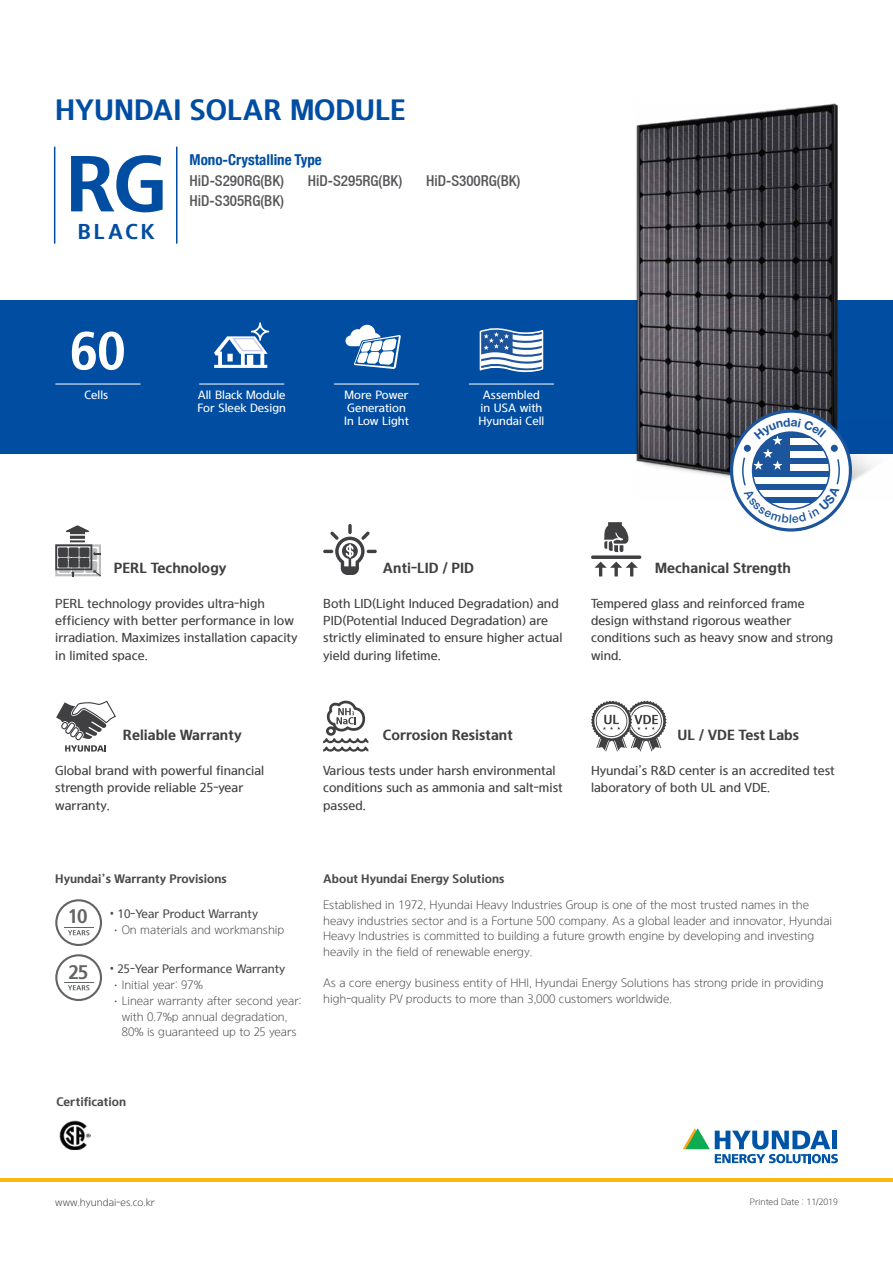
<style>
.page{position:relative;width:893px;height:1263px;background:#fff}
.page>*{position:absolute;margin:0;border:0;box-sizing:border-box;transform-origin:0 0}
.t1{font:76.8px "HYUNDAI Bold";color:#014da2}
.t2{font:51.75px "HYUNDAI Bold";color:#fff}
.t3{font:28.5px "HYUNDAI Bold";color:#014da2}
.t4{font:20.85px "HYUNDAI Bold";letter-spacing:.14em;color:#014da2}
.t5{font:19.05px "HYUNDAI Bold";color:#626466}
.t6{font:500 condensed 15px "Helvetica Neue";color:#58585b}
.t7{font:700 condensed 15px "Helvetica Neue";color:#014da2}
.t8{font:14.25px "HYUNDAI Bold";color:#404042}
.t9{font:12.75px/17.2px "HYUNDAI Medium";color:#404042}
.t10{font:12px/15.8px "HYUNDAI Light";color:#4c4c4e}
.t11{font:12px "HYUNDAI Bold";color:#4c4c4e}
.t12{font:12px "HYUNDAI Medium";color:#4c4c4e}
.t13{font:11.7px/12.8px "HYUNDAI Medium";color:#fff}
.t14{font:10.5px "HYUNDAI Light";color:#404042}
.t15{font:9px "HYUNDAI Light";color:#404042}
.s1{font-family:"HYUNDAI Light"}
.s2{font-family:"HYUNDAI Medium"}
.s3{font-family:"HYUNDAI Bold";font-size:19.05px;color:#626466}
</style>
<div class="page">
<svg style="left:683px;top:1128px;width:155px;height:35px"></svg>
<div style="left:832px;top:1131px;width:5px;height:18px;background:#0054a6"></div>
<hr style="left:0;top:1178px;width:893px;height:3px;background:#fdb812">
<div style="left:0;top:300px;width:893px;height:153px;background:#014da2"></div>
<svg style="left:55px;top:899px;width:47px;height:47px"></svg>
<svg style="left:55px;top:954px;width:47px;height:47px"></svg>
<svg style="left:55px;top:525px;width:46px;height:51px"></svg>
<svg style="left:348px;top:524px;width:4px;height:10px"></svg>
<svg style="left:323px;top:531px;width:54px;height:44px"></svg>
<svg style="left:56px;top:700px;width:60px;height:52px"></svg>
<svg style="left:591px;top:701px;width:76px;height:51px"></svg>
<svg style="left:591px;top:555px;width:50px;height:4px"></svg>
<svg style="left:594px;top:562px;width:44px;height:14px"></svg>
<svg style="left:604px;top:533px;width:24px;height:19px"></svg>
<svg style="left:323px;top:700px;width:46px;height:52px"></svg>
<hr style="left:176px;top:147px;width:1px;height:97px;background:#014da2">
<hr style="left:54px;top:147px;width:1px;height:97px;background:#014da2">
<img style="left:60px;top:1121px;width:30px;height:29px">
<img style="left:565px;top:103px;width:328px;height:430px">
<hr style="left:334px;top:384px;width:85px;height:1px;background:#fff">
<svg style="left:345px;top:325px;width:56px;height:44px"></svg>
<hr style="left:199px;top:384px;width:85px;height:1px;background:#fff">
<svg style="left:214px;top:322px;width:55px;height:46px"></svg>
<hr style="left:55px;top:384px;width:85px;height:1px;background:#fff">
<hr style="left:469px;top:384px;width:85px;height:1px;background:#fff">
<svg style="left:732px;top:411px;width:118px;height:119px"></svg>
<div style="left:730px;top:409px;width:122px;height:123px;border:3px solid #1d559c;border-radius:50%"></div>
<svg style="left:479px;top:328px;width:65px;height:44px;background:#86a6cc"></svg>
<svg style="left:741px;top:418px;width:100px;height:105px"></svg>
<h3 class="t3" style="left:55px;top:92px;width:352px">HYUNDAI SOLAR MODULE</h3>
<p class="t7" style="left:190px;top:151px;width:134px">Mono-Crystalline Type</p>
<p class="t6" style="left:190px;top:172px;width:96px">HiD-S290RG(BK)</p>
<p class="t6" style="left:308px;top:172px;width:96px">HiD-S295RG(BK)</p>
<p class="t6" style="left:426px;top:172px;width:96px">HiD-S300RG(BK)</p>
<h1 class="t1" style="left:66px;top:136px;width:102px">RG</h1>
<p class="t6" style="left:190px;top:191px;width:96px">HiD-S305RG(BK)</p>
<h3 class="t4" style="left:78px;top:219px;width:78px">BLACK</h3>
<h2 class="t2" style="left:70px;top:319px;width:57px">60</h2>
<p class="t13" style="left:85px;top:389px;width:25px">Cells</p>
<p class="t13" style="left:478px;top:389px;width:67px;text-align:center">Assembled in USA with<br>Hyundai Cell</p>
<p class="t13" style="left:197px;top:389px;width:90px">All Black Module<br>For Sleek Design</p>
<p class="t13" style="left:344px;top:389px;width:66px">More Power<br>Generation<br>In Low Light</p>
<p class="t8" style="left:114px;top:559px;width:114px">PERL Technology</p>
<p class="t8" style="left:383px;top:559px;width:92px">Anti-LID / PID</p>
<p class="t8" style="left:655px;top:559px;width:137px">Mechanical Strength</p>
<p class="t9" style="left:55px;top:594px;width:244px">PERL technology provides ultra-high efficiency with better performance in low irradiation. Maximizes installation capacity in limited space.</p>
<p class="t9" style="left:323px;top:594px;width:241px">Both LID(Light Induced Degradation) and PID(Potential Induced Degradation) are strictly eliminated to ensure higher actual yield during lifetime.</p>
<p class="t9" style="left:591px;top:594px;width:244px">Tempered glass and reinforced frame design withstand rigorous weather conditions such as heavy snow and strong wind.</p>
<p class="t8" style="left:123px;top:726px;width:120px">Reliable Warranty</p>
<p class="t8" style="left:383px;top:726px;width:131px">Corrosion Resistant</p>
<p class="t8" style="left:677px;top:726px;width:123px">UL / VDE Test Labs</p>
<p class="t9" style="left:55px;top:762px;width:211px">Global brand with powerful financial strength provide reliable 25-year warranty.</p>
<p class="t9" style="left:323px;top:762px;width:241px">Various tests under harsh environmental conditions such as ammonia and salt-mist passed.</p>
<p class="t9" style="left:591px;top:762px;width:245px">Hyundai’s R&amp;D center is an accredited test laboratory of both UL and VDE.</p>
<p class="t11" style="left:55px;top:871px;width:173px">Hyundai’s Warranty Provisions</p>
<p class="t12" style="left:110px;top:907px;width:150px"><span class="s1">•</span> 10-Year Product Warranty</p>
<p class="t10" style="left:110px;top:922px;width:176px"><span class="s2">·</span>On materials and workmanship</p>
<h3 class="t5" style="left:68px;top:905px;width:21px">10</h3>
<p class="t12" style="left:69px;top:962px;width:218px"><span class="s3">25</span> <span class="s1">•</span> 25-Year Performance Warranty</p>
<p class="t10" style="left:110px;top:977px;width:95px"><span class="s2">·</span>Initial year: 97%</p>
<p class="t10" style="left:110px;top:993px;width:193px"><span class="s2">·</span>Linear warranty after second year:</p>
<p class="t10" style="left:122px;top:1008px;width:167px">with 0.7%p annual degradation,</p>
<p class="t10" style="left:122px;top:1024px;width:176px">80% is guaranteed up to 25 years</p>
<p class="t11" style="left:323px;top:871px;width:183px">About Hyundai Energy Solutions</p>
<p class="t10" style="left:323px;top:896px;width:511px">Established in 1972, Hyundai Heavy Industries Group is one of the most trusted names in the heavy industries sector and is a Fortune 500 company. As a global leader and innovator, Hyundai Heavy Industries is committed to building a future growth engine by developing and investing heavily in the field of renewable energy.</p>
<p class="t10" style="left:323px;top:975px;width:502px">As a core energy business entity of HHI, Hyundai Energy Solutions has strong pride in providing high-quality PV products to more than 3,000 customers worldwide.</p>
<p class="t11" style="left:56px;top:1094px;width:71px">Certification</p>
<p class="t14" style="left:55px;top:1196px;width:101px">www.hyundai-es.co.kr</p>
<p class="t15" style="left:750px;top:1197px;width:89px">Printed Date : 11/2019</p>
</div>
